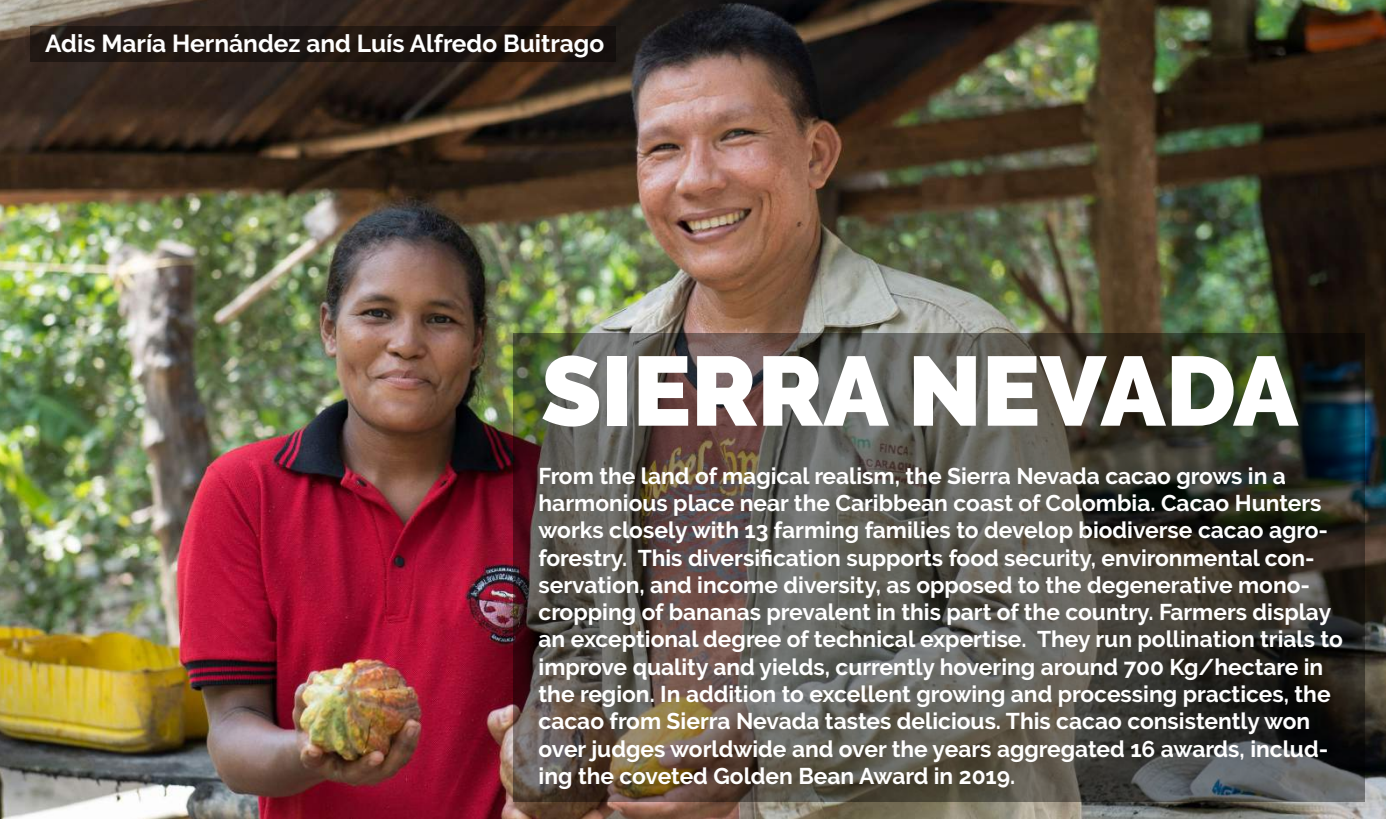
<style>
.page{position:relative;width:1386px;height:819px;background:#fff}
.page>*{position:absolute;margin:0;border:0;box-sizing:border-box;transform-origin:0 0}
.t1{font:900 98px "Raleway";color:#fff}
.t2{font:700 24.5px "Raleway";color:#fff}
.t3{font:700 22.75px/27.3px "Raleway";color:#fff}
</style>
<div class="page">
<img style="left:0;top:0;width:1386px;height:819px">
<img style="left:513px;top:334px;width:852px;height:468px">
<svg style="left:31px;top:26px;width:585px;height:36px;background:#1f1611"></svg>
<p class="t2" style="left:45px;top:29px;width:561px">Adis María Hernández and Luís Alfredo Buitrago</p>
<h1 class="t1" style="left:541px;top:334px;width:759px">SIERRA NEVADA</h1>
<p class="t3" style="left:539px;top:462px;width:806px">From the land of magical realism, the Sierra Nevada cacao grows in a harmonious place near the Caribbean coast of Colombia. Cacao Hunters works closely with 13 farming families to develop biodiverse cacao agro&shy;forestry. This diversification supports food security, environmental con&shy;servation, and income diversity, as opposed to the degenerative mono&shy;cropping of bananas prevalent in this part of the country. Farmers display an exceptional degree of technical expertise. They run pollination trials to improve quality and yields, currently hovering around 700 Kg/hectare in the region. In addition to excellent growing and processing practices, the cacao from Sierra Nevada tastes delicious. This cacao consistently won over judges worldwide and over the years aggregated 16 awards, includ&shy;ing the coveted Golden Bean Award in 2019.</p>
</div>
